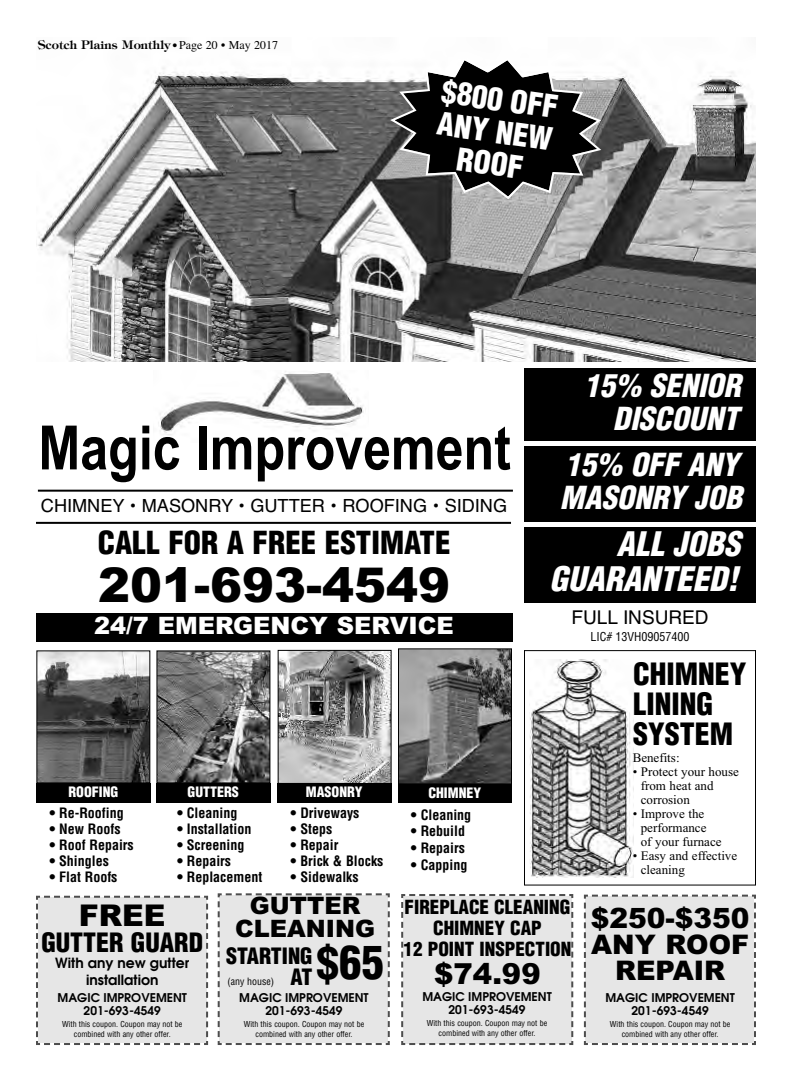
<style>
.page{position:relative;width:792px;height:1080px;background:#fff}
.page>*{position:absolute;margin:0;border:0;box-sizing:border-box;transform-origin:0 0}
.t1{font:700 61.2px "Arial Narrow";color:#000}
.t2{font:900 48px "Arial";color:#000}
.t3{font:900 condensed 45px "Helvetica";color:#000}
.t4{font:italic 900 condensed 33px/35px "Helvetica";color:#fff;text-align:right}
.t5{font:italic 900 condensed 31px/33px "Helvetica";color:#fff}
.t6{font:900 condensed 31px "Helvetica";color:#000}
.t7{font:900 condensed 30.8px/32.3px "Helvetica";color:#fff;text-align:center}
.t8{font:900 condensed 30px/30px "Helvetica";color:#000}
.t9{font:900 30px "Arial";color:#000}
.t10{font:900 29px "Arial";color:#000}
.t11{font:900 28px "Arial";color:#000}
.t12{font:900 27px/26px "Arial";color:#000;text-align:center}
.t13{font:900 condensed 26px "Helvetica";color:#000}
.t14{font:900 24px "Arial";color:#fff}
.t15{font:900 24px/23px "Arial";color:#000;text-align:center}
.t16{font:900 condensed 22px "Helvetica";color:#000}
.t17{font:900 condensed 19px/21px "Helvetica";color:#000;text-align:center}
.t18{font:19px "Helvetica";color:#000}
.t19{font:18.2px "Helvetica";color:#000}
.t20{font:700 condensed 14px "Helvetica";color:#000}
.t21{font:600 14px/17px "Avant Garde";color:#000;text-align:center}
.t22{font:900 condensed 14px "Helvetica";color:#fff}
.t23{font:13px/14px "Times New Roman";color:#000}
.t24{font:600 12px/13px "Avant Garde";color:#000;text-align:center}
.t25{font:600 12px "Tiffany";color:#000}
.t26{font:condensed 12px "Helvetica";color:#000}
.t27{font:condensed 9.9px "Helvetica";color:#000}
.t28{font:condensed 8px/10px "Helvetica";color:#000;text-align:center}
.s1{font-family:"Futura";font-weight:700;font-stretch:condensed;font-size:10px}
.s2{font-family:"Times";font-weight:400}
</style>
<div class="page">
<div style="left:524px;top:650px;width:232px;height:236px;border:1px solid #000"></div>
<img style="left:36px;top:67px;width:720px;height:294px">
<div style="left:36px;top:895px;width:173px;height:150px;background:#e6e6e6"></div>
<div style="left:401px;top:894px;width:173px;height:151px;background:#e6e6e6"></div>
<div style="left:583px;top:894px;width:173px;height:151px;background:#e6e6e6"></div>
<div style="left:217px;top:893px;width:173px;height:152px;background:#e6e6e6"></div>
<img style="left:158px;top:371px;width:206px;height:64px">
<hr style="left:38px;top:490px;width:475px;height:2px;background:#000">
<hr style="left:36px;top:522px;width:475px;height:2px;background:#000">
<img style="left:280px;top:652px;width:110px;height:130px">
<div style="left:278px;top:650px;width:114px;height:134px;border:1px solid #000"></div>
<img style="left:38px;top:652px;width:110px;height:129px">
<div style="left:36px;top:650px;width:114px;height:133px;border:1px solid #000"></div>
<img style="left:158px;top:652px;width:110px;height:129px">
<div style="left:156px;top:650px;width:114px;height:133px;border:1px solid #000"></div>
<div style="left:277px;top:783px;width:115px;height:20px;background:#000"></div>
<div style="left:36px;top:783px;width:115px;height:20px;background:#000"></div>
<div style="left:156px;top:783px;width:115px;height:20px;background:#000"></div>
<img style="left:400px;top:650px;width:110px;height:132px">
<div style="left:398px;top:648px;width:114px;height:136px;border:1px solid #000"></div>
<div style="left:398px;top:785px;width:114px;height:18px;background:#000"></div>
<svg style="left:390px;top:60px;width:211px;height:139px"></svg>
<div style="left:36px;top:613px;width:476px;height:29px;background:#000"></div>
<div style="left:524px;top:527px;width:232px;height:75px;background:#000"></div>
<div style="left:524px;top:446px;width:232px;height:75px;background:#000"></div>
<div style="left:524px;top:369px;width:232px;height:72px;background:#000"></div>
<img style="left:530px;top:660px;width:104px;height:217px">
<h3 class="t25" style="left:38px;top:38px;width:242px">Scotch Plains Monthly <span class="s1">•</span> <span class="s2">Page 20 • May 2017</span></h3>
<h3 class="t7" style="left:444px;top:76px;width:119px;rotate:8deg">$800 OFF<br>ANY NEW<br>ROOF</h3>
<h1 class="t1" style="left:38px;top:412px;width:474px">Magic Improvement</h1>
<h3 class="t19" style="left:41px;top:495px;width:468px">CHIMNEY • MASONRY • GUTTER • ROOFING • SIDING</h3>
<h3 class="t6" style="left:98px;top:526px;width:354px">CALL FOR A FREE ESTIMATE</h3>
<h2 class="t2" style="left:98px;top:558px;width:354px">201-693-4549</h2>
<h3 class="t14" style="left:94px;top:611px;width:361px">24/7 EMERGENCY SERVICE</h3>
<h3 class="t22" style="left:68px;top:784px;width:51px">ROOFING</h3>
<h3 class="t22" style="left:188px;top:784px;width:53px">GUTTERS</h3>
<h3 class="t22" style="left:306px;top:784px;width:58px">MASONRY</h3>
<h3 class="t20" style="left:291px;top:805px;width:70px">• Driveways</h3>
<h3 class="t20" style="left:291px;top:821px;width:43px">• Steps</h3>
<h3 class="t20" style="left:291px;top:837px;width:49px">• Repair</h3>
<h3 class="t20" style="left:291px;top:853px;width:94px">• Brick &amp; Blocks</h3>
<h3 class="t20" style="left:291px;top:869px;width:70px">• Sidewalks</h3>
<h3 class="t20" style="left:177px;top:805px;width:62px">• Cleaning</h3>
<h3 class="t20" style="left:177px;top:821px;width:76px">• Installation</h3>
<h3 class="t20" style="left:177px;top:837px;width:69px">• Screening</h3>
<h3 class="t20" style="left:177px;top:853px;width:56px">• Repairs</h3>
<h3 class="t20" style="left:177px;top:869px;width:87px">• Replacement</h3>
<h3 class="t20" style="left:49px;top:805px;width:76px">• Re-Roofing</h3>
<h3 class="t20" style="left:49px;top:821px;width:73px">• New Roofs</h3>
<h3 class="t20" style="left:49px;top:837px;width:86px">• Roof Repairs</h3>
<h3 class="t20" style="left:49px;top:853px;width:61px">• Shingles</h3>
<h3 class="t20" style="left:49px;top:869px;width:70px">• Flat Roofs</h3>
<h3 class="t22" style="left:428px;top:785px;width:54px">CHIMNEY</h3>
<h3 class="t20" style="left:411px;top:807px;width:62px">• Cleaning</h3>
<h3 class="t20" style="left:411px;top:823px;width:56px">• Rebuild</h3>
<h3 class="t20" style="left:411px;top:840px;width:56px">• Repairs</h3>
<h3 class="t20" style="left:411px;top:857px;width:58px">• Capping</h3>
<h3 class="t5" style="left:584px;top:370px;width:158px;text-align:right">15% SENIOR<br>DISCOUNT</h3>
<h3 class="t5" style="left:560px;top:449px;width:184px">15% OFF ANY<br>MASONRY JOB</h3>
<h3 class="t4" style="left:549px;top:527px;width:193px">ALL JOBS<br>GUARANTEED!</h3>
<h3 class="t18" style="left:571px;top:606px;width:139px">FULL INSURED</h3>
<h3 class="t26" style="left:590px;top:630px;width:101px">LIC# 13VH09057400</h3>
<h3 class="t8" style="left:633px;top:659px;width:115px">CHIMNEY<br>LINING<br>SYSTEM</h3>
<h3 class="t23" style="left:633px;top:751px;width:48px">Benefits:</h3>
<h3 class="t23" style="left:641px;top:765px;width:100px;text-indent:-8px">• Protect your house from heat and corrosion</h3>
<h3 class="t23" style="left:641px;top:807px;width:82px;text-indent:-8px">• Improve the performance<br>of your furnace</h3>
<h3 class="t23" style="left:641px;top:849px;width:98px;text-indent:-8px">• Easy and effective cleaning</h3>
<h3 class="t9" style="left:79px;top:898px;width:88px">FREE</h3>
<h3 class="t13" style="left:41px;top:927px;width:163px">GUTTER GUARD</h3>
<h3 class="t21" style="left:55px;top:954px;width:136px">With any new gutter installation</h3>
<h3 class="t24" style="left:58px;top:992px;width:131px">MAGIC IMPROVEMENT<br>201-693-4549</h3>
<p class="t28" style="left:62px;top:1020px;width:122px">With this coupon. Coupon may not be combined with any other offer.</p>
<h3 class="t15" style="left:235px;top:895px;width:141px">GUTTER<br>CLEANING</h3>
<h3 class="t3" style="left:317px;top:937px;width:69px">$65</h3>
<h3 class="t16" style="left:226px;top:943px;width:88px">STARTING</h3>
<p class="t27" style="left:228px;top:975px;width:48px">(any house)</p>
<h3 class="t16" style="left:290px;top:964px;width:24px">AT</h3>
<h3 class="t24" style="left:239px;top:992px;width:131px">MAGIC IMPROVEMENT<br>201-693-4549</h3>
<p class="t28" style="left:244px;top:1020px;width:122px">With this coupon. Coupon may not be combined with any other offer.</p>
<h3 class="t17" style="left:404px;top:897px;width:169px">FIREPLACE CLEANING<br>CHIMNEY CAP<br>12 POINT INSPECTION</h3>
<h3 class="t10" style="left:434px;top:957px;width:108px">$74.99</h3>
<h3 class="t24" style="left:422px;top:991px;width:131px">MAGIC IMPROVEMENT<br>201-693-4549</h3>
<p class="t28" style="left:427px;top:1019px;width:122px">With this coupon. Coupon may not be combined with any other offer.</p>
<h3 class="t11" style="left:591px;top:902px;width:160px">$250-$350</h3>
<h3 class="t12" style="left:591px;top:932px;width:159px">ANY ROOF<br>REPAIR</h3>
<h3 class="t24" style="left:606px;top:992px;width:131px">MAGIC IMPROVEMENT<br>201-693-4549</h3>
<p class="t28" style="left:610px;top:1020px;width:122px">With this coupon. Coupon may not be combined with any other offer.</p>
</div>
